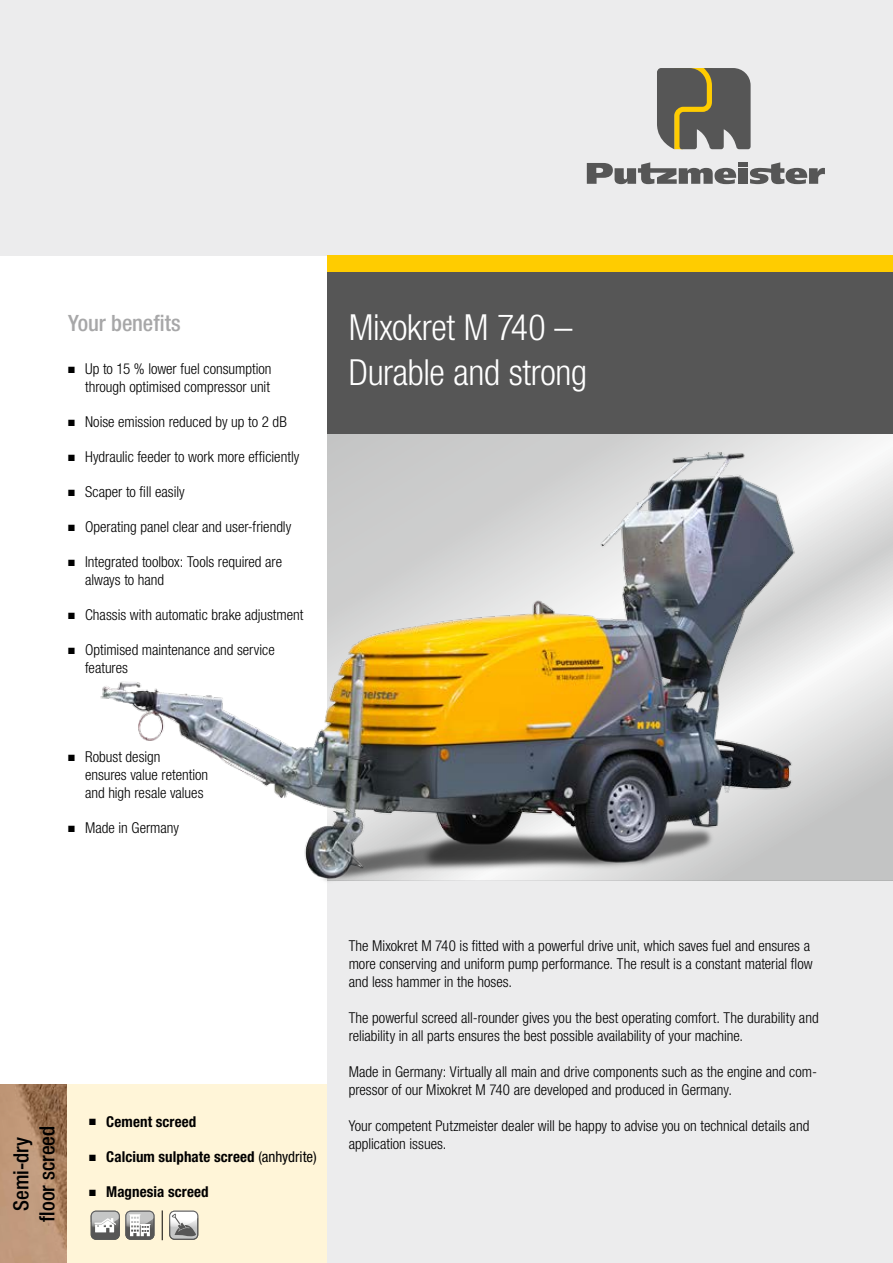
<style>
.page{position:relative;width:893px;height:1263px;background:#fff}
.page>*{position:absolute;margin:0;border:0;box-sizing:border-box;transform-origin:0 0}
.t1{font:300 condensed 36px/45px "Helvetica Neue LT Pro";letter-spacing:-.01em;color:#fff}
.t2{font:500 condensed 22.5px "Helvetica Neue LT Pro";letter-spacing:-.005em;color:#a7a7a8}
.t3{font:500 condensed 21px/26.2px "Helvetica Neue LT Pro";letter-spacing:-.005em;color:#000;text-align:center}
.t4{font:300 condensed 15px/18px "Helvetica Neue LT Pro";color:#000}
.t5{font:700 condensed 15px "Helvetica Neue LT Pro";letter-spacing:.005em;color:#000}
.s1{font-weight:400}
</style>
<div class="page">
<img style="left:0;top:1084px;width:68px;height:179px">
<div style="left:68px;top:1084px;width:259px;height:179px;background:#fff5d8"></div>
<div style="left:327px;top:880px;width:566px;height:383px;background:#ececed"></div>
<div style="left:0;top:0;width:893px;height:255px;background:#ececed"></div>
<svg style="left:657px;top:68px;width:94px;height:81px;background:#6e6a5a"></svg>
<div style="left:738px;top:168px;width:9px;height:16px;background:#565656"></div>
<svg style="left:750px;top:162px;width:75px;height:22px"></svg>
<svg style="left:587px;top:162px;width:149px;height:22px"></svg>
<div style="left:738px;top:162px;width:9px;height:5px;background:#565656"></div>
<div style="left:327px;top:255px;width:566px;height:17px;background:#fc0"></div>
<svg style="left:91px;top:1211px;width:63px;height:29px;background:#aeadaa"></svg>
<hr style="left:162px;top:1210px;width:1px;height:30px;background:#000">
<svg style="left:169px;top:1211px;width:29px;height:29px"></svg>
<img style="left:100px;top:434px;width:793px;height:447px">
<div style="left:327px;top:272px;width:566px;height:162px;background:#565656"></div>
<h2 class="t2" style="left:68px;top:309px;width:114px">Your benefits</h2>
<p class="t4" style="left:68px;top:360px;width:205px;text-align:right">■ Up to 15 % lower fuel consumption through optimised compressor unit</p>
<p class="t4" style="left:68px;top:413px;width:220px">■ Noise emission reduced by up to 2 dB</p>
<p class="t4" style="left:68px;top:448px;width:233px">■ Hydraulic feeder to work more efficiently</p>
<p class="t4" style="left:68px;top:483px;width:118px">■ Scaper to fill easily</p>
<p class="t4" style="left:68px;top:518px;width:225px">■ Operating panel clear and user-friendly</p>
<p class="t4" style="left:85px;top:553px;width:199px;text-indent:-17px">■ Integrated toolbox: Tools required are always to hand</p>
<p class="t4" style="left:68px;top:606px;width:237px">■ Chassis with automatic brake adjustment</p>
<p class="t4" style="left:85px;top:641px;width:191px;text-indent:-17px">■ Optimised maintenance and service features</p>
<p class="t4" style="left:85px;top:748px;width:125px;text-indent:-17px">■ Robust design<br>ensures value retention and high resale values</p>
<p class="t4" style="left:68px;top:819px;width:113px">■ Made in Germany</p>
<h1 class="t1" style="left:349px;top:305px;width:240px">Mixokret M 740 –<br>Durable and strong</h1>
<h3 class="t3" style="left:8px;top:1221px;width:97px;rotate:-90deg">Semi-dry floor screed</h3>
<p class="t5" style="left:89px;top:1112px;width:109px">■ Cement screed</p>
<p class="t5" style="left:89px;top:1147px;width:229px">■ Calcium sulphate screed <span class="s1">(anhydrite)</span></p>
<p class="t5" style="left:89px;top:1182px;width:121px">■ Magnesia screed</p>
<p class="t4" style="left:349px;top:936px;width:465px">The Mixokret M 740 is fitted with a powerful drive unit, which saves fuel and ensures a more conserving and uniform pump performance. The result is a constant material flow and less hammer in the hoses.</p>
<p class="t4" style="left:349px;top:1008px;width:471px">The powerful screed all-rounder gives you the best operating comfort. The durability and reliability in all parts ensures the best possible availability of your machine.</p>
<p class="t4" style="left:349px;top:1062px;width:470px">Made in Germany: Virtually all main and drive components such as the engine and com&shy;pressor of our Mixokret M 740 are developed and produced in Germany.</p>
<p class="t4" style="left:349px;top:1116px;width:462px">Your competent Putzmeister dealer will be happy to advise you on technical details and application issues.</p>
</div>
